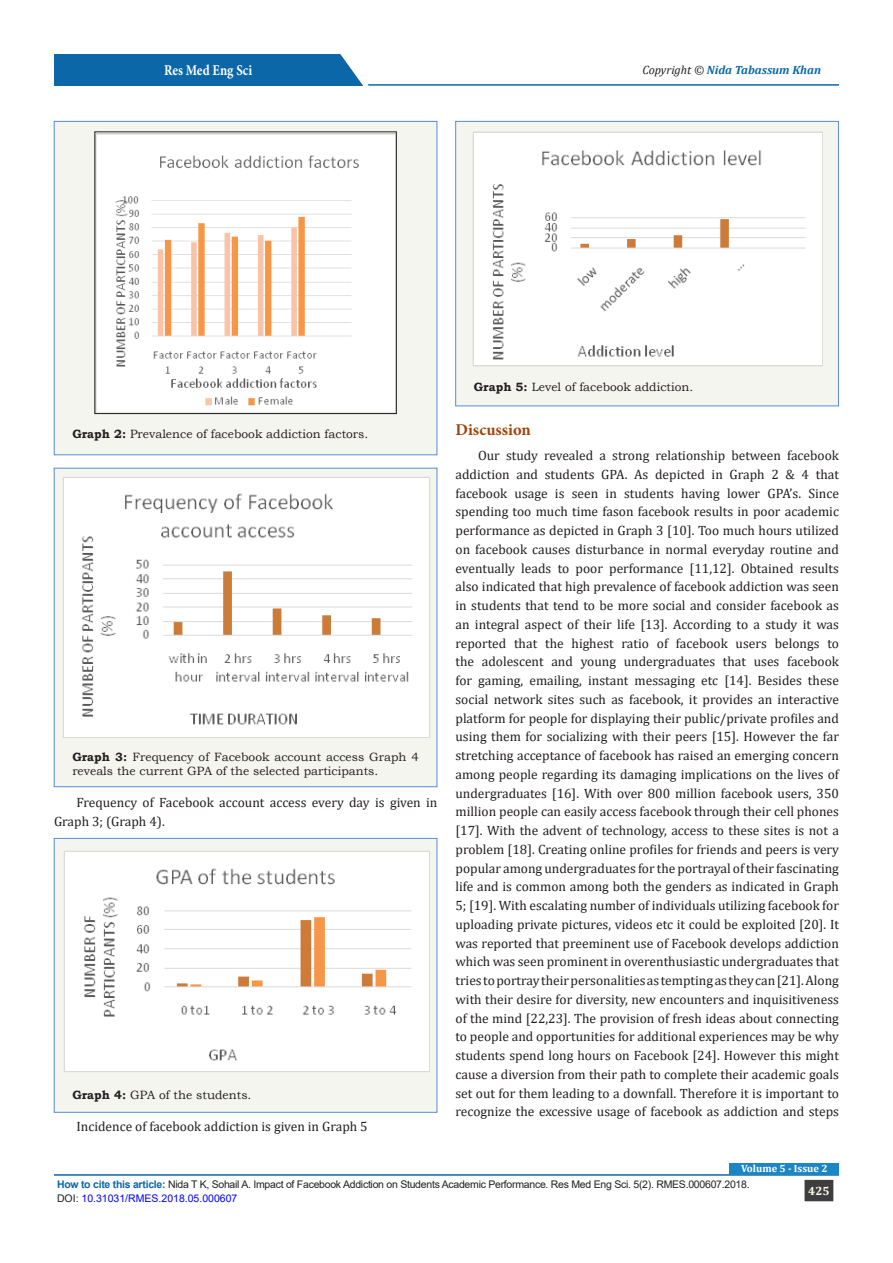
<style>
.page{position:relative;width:893px;height:1263px;background:#fff}
.page>*{position:absolute;margin:0;border:0;box-sizing:border-box;transform-origin:0 0}
.t1{font:700 16.5px "Minion Pro";color:#a14307}
.t2{font:700 15px "Minion Pro";color:#fff;scale:.86 1}
.t3{font:13.5px/18.8px "Cambria";color:#231f20}
.t4{font:12px/14.4px "Bookman Old Style";color:#231f20}
.t5{font:italic 700 12px "Cambria";color:#0b67a8}
.t6{font:700 12px "Cambria";color:#fffdee}
.t7{font:10.5px "Arial";letter-spacing:-.025em;color:#231f20}
.t8{font:10.5px "Arial";color:#00f}
.t9{font:700 10.5px "Cambria";color:#fff}
.s1{font-weight:400;color:#231f20}
.s2{font-weight:700}
.s3{font-weight:700;color:#0b67a8}
.s4{color:#231f20}
</style>
<div class="page">
<hr style="left:54px;top:1174px;width:785px;height:2px;background:#0b67a8">
<div style="left:804px;top:1179px;width:30px;height:23px;background:#3e3e3f"></div>
<div style="left:804px;top:1179px;width:30px;height:23px;border:1px solid #fff"></div>
<hr style="left:206px;top:84px;width:633px;height:2px;background:#0b67a8">
<div style="left:54px;top:54px;width:308px;height:32px;background:#0b67a8"></div>
<svg style="left:340px;top:54px;width:34px;height:32px"></svg>
<div style="left:730px;top:1163px;width:109px;height:11px;background:#1b86c6"></div>
<div style="left:54px;top:121px;width:383px;height:334px;background:#f5f5f0"></div>
<div style="left:54px;top:121px;width:383px;height:334px;border:1px solid #548dd4"></div>
<img style="left:97px;top:134px;width:297px;height:278px">
<div style="left:54px;top:468px;width:383px;height:319px;background:#f5f5f0"></div>
<div style="left:54px;top:468px;width:383px;height:319px;border:1px solid #548dd4"></div>
<img style="left:63px;top:477px;width:367px;height:261px">
<div style="left:54px;top:838px;width:383px;height:274px;background:#f5f5f0"></div>
<div style="left:54px;top:838px;width:383px;height:274px;border:1px solid #548dd4"></div>
<img style="left:64px;top:851px;width:365px;height:221px">
<div style="left:456px;top:121px;width:382px;height:285px;background:#f5f5f0"></div>
<div style="left:455px;top:121px;width:384px;height:285px;border:1px solid #548dd4"></div>
<img style="left:473px;top:131px;width:350px;height:235px">
<p class="t2" style="left:164px;top:60px;width:104px">Res Med Eng Sci</p>
<p class="t5" style="left:642px;top:61px;width:180px"><span class="s1">Copyright ©</span> Nida Tabassum Khan</p>
<p class="t4" style="left:72px;top:426px;width:297px"><span class="s2">Graph 2:</span> Prevalence of facebook addiction factors.</p>
<p class="t4" style="left:72px;top:750px;width:348px"><span class="s2">Graph 3:</span> Frequency of Facebook account access Graph 4 reveals the current GPA of the selected participants.</p>
<p class="t3" style="left:54px;top:793px;width:385px;text-indent:22px">Frequency of Facebook account access every day is given in<br>Graph 3; (Graph 4).</p>
<p class="t4" style="left:72px;top:1087px;width:181px"><span class="s2">Graph 4:</span> GPA of the students.</p>
<p class="t3" style="left:76px;top:1117px;width:293px">Incidence of facebook addiction is given in Graph 5</p>
<p class="t4" style="left:474px;top:379px;width:221px"><span class="s2">Graph 5:</span> Level of facebook addiction.</p>
<p class="t1" style="left:455px;top:418px;width:77px">Discussion</p>
<p class="t3" style="left:455px;top:446px;width:385px;text-align:justify;text-indent:22px">Our study revealed a strong relationship between facebook addiction and students GPA. As depicted in Graph 2 &amp; 4 that facebook usage is seen in students having lower GPA’s. Since spending too much time fason facebook results in poor academic performance as depicted in Graph 3 [10]. Too much hours utilized on facebook causes disturbance in normal everyday routine and eventually leads to poor performance [11,12]. Obtained results also indicated that high prevalence of facebook addiction was seen in students that tend to be more social and consider facebook as an integral aspect of their life [13]. According to a study it was reported that the highest ratio of facebook users belongs to the adolescent and young undergraduates that uses facebook for gaming, emailing, instant messaging etc [14]. Besides these social network sites such as facebook, it provides an interactive platform for people for displaying their public/private profiles and using them for socializing with their peers [15]. However the far stretching acceptance of facebook has raised an emerging concern among people regarding its damaging implications on the lives of undergraduates [16]. With over 800 million facebook users, 350 million people can easily access facebook through their cell phones [17]. With the advent of technology, access to these sites is not a problem [18]. Creating online profiles for friends and peers is very popular among undergraduates for the portrayal of their fascinating life and is common among both the genders as indicated in Graph 5; [19]. With escalating number of individuals utilizing facebook for uploading private pictures, videos etc it could be exploited [20]. It was reported that preeminent use of Facebook develops addiction which was seen prominent in overenthusiastic undergraduates that tries to portray their personalities as tempting as they can [21]. Along with their desire for diversity, new encounters and inquisitiveness of the mind [22,23]. The provision of fresh ideas about connecting to people and opportunities for additional experiences may be why students spend long hours on Facebook [24]. However this might cause a diversion from their path to complete their academic goals set out for them leading to a downfall. Therefore it is important to recognize the excessive usage of facebook as addiction and steps</p>
<p class="t9" style="left:741px;top:1161px;width:88px">Volume 5 - Issue 2</p>
<p class="t7" style="left:57px;top:1177px;width:694px"><span class="s3">How to cite this article:</span> Nida T K, Sohail A. Impact of Facebook Addiction on Students Academic Performance. Res Med Eng Sci. 5(2). RMES.000607.2018.</p>
<p class="t8" style="left:57px;top:1191px;width:182px"><span class="s4">DOI:</span> 10.31031/RMES.2018.05.000607</p>
<p class="t6" style="left:808px;top:1183px;width:23px">425</p>
</div>
